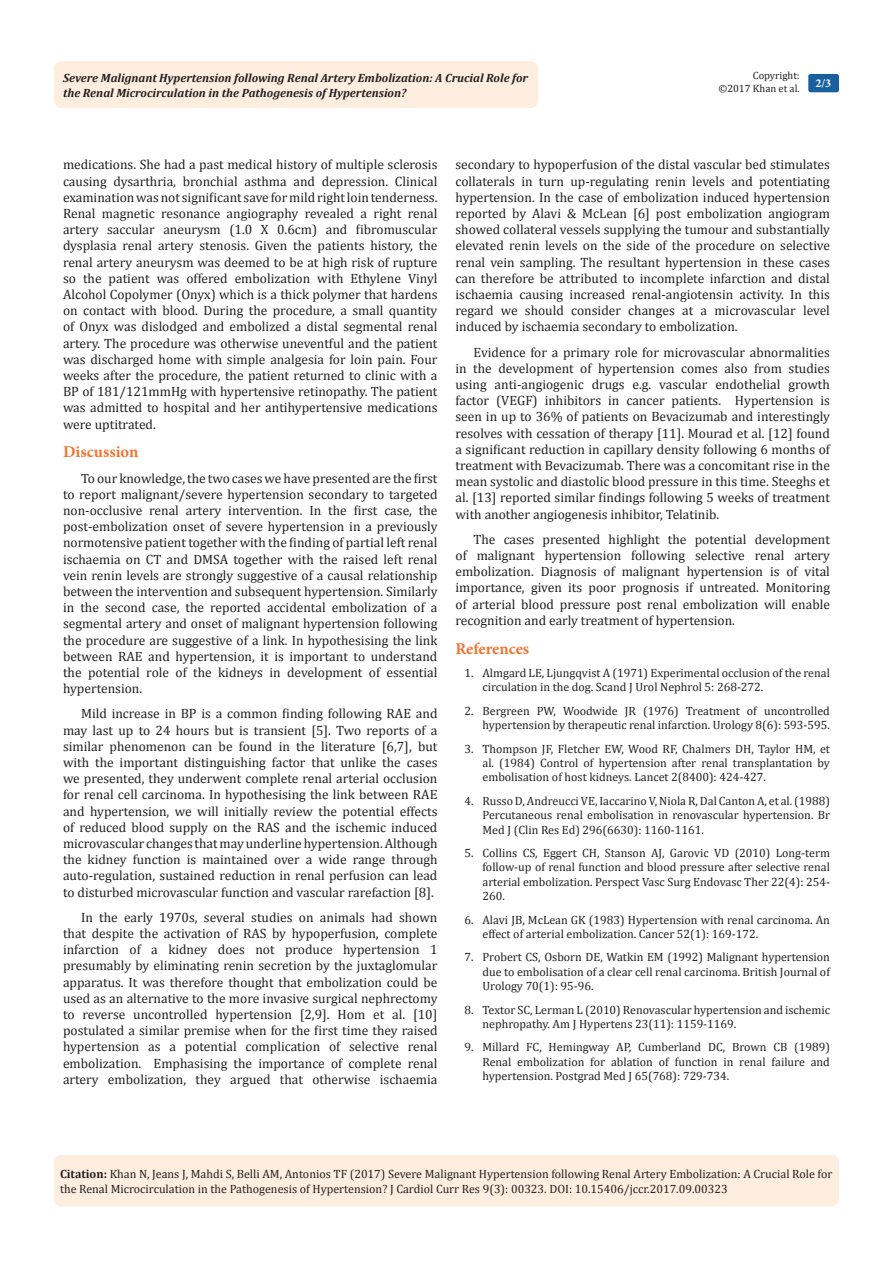
<style>
.page{position:relative;width:893px;height:1263px;background:#fff}
.page>*{position:absolute;margin:0;border:0;box-sizing:border-box;transform-origin:0 0}
.List_Paragraph{font:700 16.5px "Minion Pro";color:#f37331}
.t1{font:13.5px/16.2px "Cambria";color:#231f20;text-align:justify}
.Citation{font:12px/14.4px "Cambria";color:#231f20;text-align:justify}
.t2{font:italic 700 12px/14.4px "Cambria";color:#231f20}
.t3{font:700 12px "Minion Pro";color:#fff}
.t4{font:10.5px/12.6px "Cambria";color:#231f20;text-align:right}
.s1{font-weight:700}
</style>
<div class="page">
<div style="left:54px;top:61px;width:484px;height:47px;background:#feeee0;border-radius:8px"></div>
<div style="left:808px;top:74px;width:31px;height:18px;background:#18609d;border-radius:2px"></div>
<div style="left:54px;top:1155px;width:785px;height:51px;background:#feeee0;border-radius:7px"></div>
<p class="t4" style="left:718px;top:69px;width:83px">Copyright: ©2017 Khan et al.</p>
<p class="t2" style="left:63px;top:70px;width:466px">Severe Malignant Hypertension following Renal Artery Embolization: A Crucial Role for the Renal Microcirculation in the Pathogenesis of Hypertension?</p>
<p class="t3" style="left:815px;top:75px;width:17px">2/3</p>
<p class="t1" style="left:63px;top:157px;width:376px">medications. She had a past medical history of multiple sclerosis causing dysarthria, bronchial asthma and depression. Clinical examination was not significant save for mild right loin tenderness.<br>Renal magnetic resonance angiography revealed a right renal artery saccular aneurysm (1.0 X 0.6cm) and fibromuscular dysplasia renal artery stenosis. Given the patients history, the renal artery aneurysm was deemed to be at high risk of rupture so the patient was offered embolization with Ethylene Vinyl Alcohol Copolymer (Onyx) which is a thick polymer that hardens on contact with blood. During the procedure, a small quantity of Onyx was dislodged and embolized a distal segmental renal artery. The procedure was otherwise uneventful and the patient was discharged home with simple analgesia for loin pain. Four weeks after the procedure, the patient returned to clinic with a BP of 181/121mmHg with hypertensive retinopathy. The patient was admitted to hospital and her antihypertensive medications were uptitrated.</p>
<p class="List_Paragraph" style="left:63px;top:440px;width:77px">Discussion</p>
<p class="t1" style="left:63px;top:470px;width:376px;text-indent:18px">To our knowledge, the two cases we have presented are the first to report malignant/severe hypertension secondary to targeted non-occlusive renal artery intervention. In the first case, the post-embolization onset of severe hypertension in a previously normotensive patient together with the finding of partial left renal ischaemia on CT and DMSA together with the raised left renal vein renin levels are strongly suggestive of a causal relationship between the intervention and subsequent hypertension. Similarly in the second case, the reported accidental embolization of a segmental artery and onset of malignant hypertension following the procedure are suggestive of a link. In hypothesising the link between RAE and hypertension, it is important to understand the potential role of the kidneys in development of essential hypertension.</p>
<p class="t1" style="left:63px;top:706px;width:376px;text-indent:18px">Mild increase in BP is a common finding following RAE and may last up to 24 hours but is transient [5]. Two reports of a similar phenomenon can be found in the literature [6,7], but with the important distinguishing factor that unlike the cases we presented, they underwent complete renal arterial occlusion for renal cell carcinoma. In hypothesising the link between RAE and hypertension, we will initially review the potential effects of reduced blood supply on the RAS and the ischemic induced microvascular changes that may underline hypertension. Although the kidney function is maintained over a wide range through auto-regulation, sustained reduction in renal perfusion can lead to disturbed microvascular function and vascular rarefaction [8].</p>
<p class="t1" style="left:63px;top:909px;width:376px;text-indent:18px">In the early 1970s, several studies on animals had shown that despite the activation of RAS by hypoperfusion, complete infarction of a kidney does not produce hypertension 1 presumably by eliminating renin secretion by the juxtaglomular apparatus. It was therefore thought that embolization could be used as an alternative to the more invasive surgical nephrectomy to reverse uncontrolled hypertension [2,9]. Hom et al. [10] postulated a similar premise when for the first time they raised hypertension as a potential complication of selective renal embolization. Emphasising the importance of complete renal artery embolization, they argued that otherwise ischaemia</p>
<p class="t1" style="left:455px;top:157px;width:376px">secondary to hypoperfusion of the distal vascular bed stimulates collaterals in turn up-regulating renin levels and potentiating hypertension. In the case of embolization induced hypertension reported by Alavi &amp; McLean [6] post embolization angiogram showed collateral vessels supplying the tumour and substantially elevated renin levels on the side of the procedure on selective renal vein sampling. The resultant hypertension in these cases can therefore be attributed to incomplete infarction and distal ischaemia causing increased renal-angiotensin activity. In this regard we should consider changes at a microvascular level induced by ischaemia secondary to embolization.</p>
<p class="t1" style="left:455px;top:344px;width:376px;text-indent:18px">Evidence for a primary role for microvascular abnormalities in the development of hypertension comes also from studies using anti-angiogenic drugs e.g. vascular endothelial growth factor (VEGF) inhibitors in cancer patients. Hypertension is seen in up to 36% of patients on Bevacizumab and interestingly resolves with cessation of therapy [11]. Mourad et al. [12] found a significant reduction in capillary density following 6 months of treatment with Bevacizumab. There was a concomitant rise in the mean systolic and diastolic blood pressure in this time. Steeghs et al. [13] reported similar findings following 5 weeks of treatment with another angiogenesis inhibitor, Telatinib.</p>
<p class="t1" style="left:455px;top:531px;width:376px;text-indent:18px">The cases presented highlight the potential development of malignant hypertension following selective renal artery embolization. Diagnosis of malignant hypertension is of vital importance, given its poor prognosis if untreated. Monitoring of arterial blood pressure post renal embolization will enable recognition and early treatment of hypertension.</p>
<p class="List_Paragraph" style="left:455px;top:637px;width:75px">References</p>
<p class="Citation" style="left:482px;top:666px;width:349px;text-indent:-18px">1. Almgard LE, Ljungqvist A (1971) Experimental occlusion of the renal circulation in the dog. Scand J Urol Nephrol 5: 268-272.</p>
<p class="Citation" style="left:464px;top:703px;width:367px;text-align:right">2. Bergreen PW, Woodwide JR (1976) Treatment of uncontrolled hypertension by therapeutic renal infarction. Urology 8(6): 593-595.</p>
<p class="Citation" style="left:482px;top:741px;width:349px;text-indent:-18px">3. Thompson JF, Fletcher EW, Wood RF, Chalmers DH, Taylor HM, et al. (1984) Control of hypertension after renal transplantation by embolisation of host kidneys. Lancet 2(8400): 424-427.</p>
<p class="Citation" style="left:482px;top:793px;width:349px;text-indent:-18px">4. Russo D, Andreucci VE, Iaccarino V, Niola R, Dal Canton A, et al. (1988)<br>Percutaneous renal embolisation in renovascular hypertension. Br Med J (Clin Res Ed) 296(6630): 1160-1161.</p>
<p class="Citation" style="left:482px;top:846px;width:349px;text-indent:-18px">5. Collins CS, Eggert CH, Stanson AJ, Garovic VD (2010) Long-term follow-up of renal function and blood pressure after selective renal arterial embolization. Perspect Vasc Surg Endovasc Ther 22(4): 254- 260.</p>
<p class="Citation" style="left:482px;top:912px;width:349px;text-indent:-18px">6. Alavi JB, McLean GK (1983) Hypertension with renal carcinoma. An effect of arterial embolization. Cancer 52(1): 169-172.</p>
<p class="Citation" style="left:482px;top:950px;width:349px;text-indent:-18px">7. Probert CS, Osborn DE, Watkin EM (1992) Malignant hypertension due to embolisation of a clear cell renal carcinoma. British Journal of Urology 70(1): 95-96.</p>
<p class="Citation" style="left:482px;top:1002px;width:349px;text-indent:-18px">8. Textor SC, Lerman L (2010) Renovascular hypertension and ischemic nephropathy. Am J Hypertens 23(11): 1159-1169.</p>
<p class="Citation" style="left:482px;top:1040px;width:349px;text-indent:-18px">9. Millard FC, Hemingway AP, Cumberland DC, Brown CB (1989)<br>Renal embolization for ablation of function in renal failure and hypertension. Postgrad Med J 65(768): 729-734.</p>
<p class="Citation" style="left:60px;top:1167px;width:774px"><span class="s1">Citation:</span> Khan N, Jeans J, Mahdi S, Belli AM, Antonios TF (2017) Severe Malignant Hypertension following Renal Artery Embolization: A Crucial Role for the Renal Microcirculation in the Pathogenesis of Hypertension? J Cardiol Curr Res 9(3): 00323. DOI: 10.15406/jccr.2017.09.00323</p>
</div>
